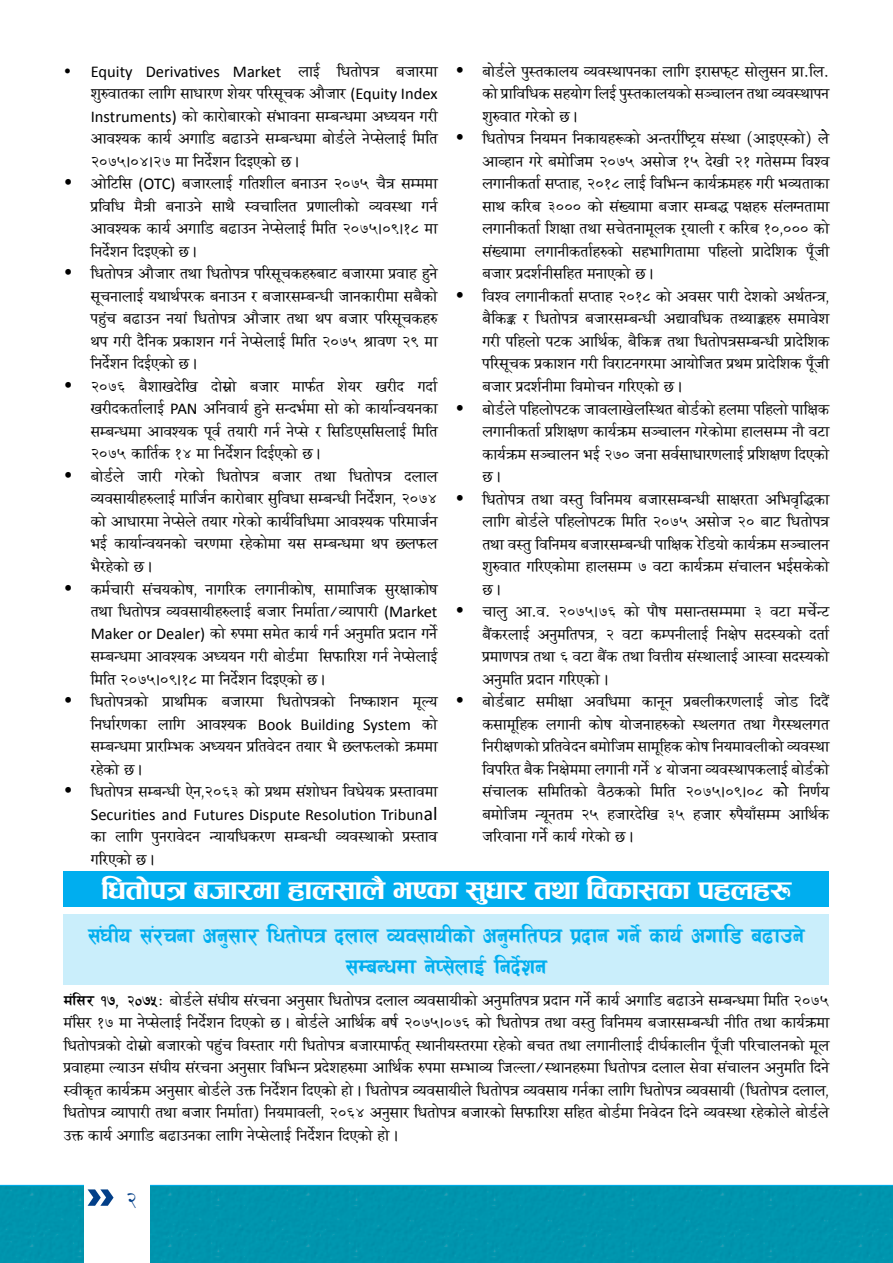
<style>
.page{position:relative;width:893px;height:1263px;background:#fff}
.page>*{position:absolute;margin:0;border:0;box-sizing:border-box;transform-origin:0 0}
.t1{font:33px "Ganesh";color:#fff}
.t2{font:27px/31px "ARAP002";color:#00aeef;text-align:center}
.t3{font:19.5px/22.5px "Nagarik";color:#000}
.t4{font:18px "Fontasy Himali";color:#023f88}
.t5{font:16.5px "Calibri";color:#000}
.s1{font-weight:700}
.s2{font-family:"Nagarik";font-size:19.5px}
.s3{font-family:"Calibri";font-size:16.5px}
.s4{font-size:19.5px}
</style>
<div class="page">
<div style="left:0;top:1185px;width:893px;height:78px;background:#0094ae"></div>
<div style="left:85px;top:1178px;width:65px;height:85px;background:#fff"></div>
<svg style="left:88px;top:1189px;width:26px;height:17px"></svg>
<div style="left:64px;top:871px;width:765px;height:35px;background:#00aeef"></div>
<div style="left:64px;top:914px;width:765px;height:70px;background:#caeefb"></div>
<p class="t3" style="left:482px;top:60px;width:348px">af]8{n] k':tsfno Joj:yfkgsf nflu O/f;km\6 ;f]n';g k|f=ln= sf] k|fljlws ;xof]u lnO{ k':tsfnosf] ;~rfng tyf Joj:yfkg z'?jft u/]sf] 5 .<br>lwtf]kq lgodg lgsfox¿sf] cGt/f{li6«o ;+:yf -cfOP:sf]_ n] cfJxfg u/] adf]lhd @)&amp;% c;f]h !% b]vL @! ut];Dd ljZj nufgLstf{ ;Ktfx, @)!* nfO{ ljleGg sfo{qmdx? u/L eJotfsf ;fy sl/a #))) sf] ;+Vofdf ahf/ ;Da4 kIfx? ;+nUgtfdf nufgLstf{ lzIff tyf ;r]tgfd"ns /\ofnL / sl/a !),))) sf] ;+Vofdf nufgLstf{x?sf] ;xeflutfdf klxnf] k|fb]lzs k"FhL ahf/ k|bz{gL;lxt dgfPsf] 5 .<br>ljZj nufgLstf{ ;Ktfx @)!* sf] cj;/ kf/L b]zsf] cy{tGq, a}lsÍ / lwtf]kq ahf/;DaGwL cBfjlws tYofÍx? ;dfj]z u/L klxnf] k6s cfly{s, a}lsË tyf lwtf]kq;DaGwL k|fb]lzs kl/;"rs k|sfzg u/L lj/f6gu/df cfof]lht k|yd k|fb]lzs k"FhL ahf/ k|bz{gLdf ljdf]rg ul/Psf] 5 .<br>af]8{n] klxnf]k6s hfjnfv]nl:yt af]8{sf] xndf klxnf] kflIfs nufgLstf{ k|lzIf0f sfo{qmd ;~rfng u/]sf]df xfn;Dd gf} j6f sfo{qmd ;~rfng eO{ @&amp;) hgf ;j{;fwf/0fnfO{ k|lzIf0f lbPsf] 5 .<br>lwtf]kq tyf j:t'ljlgdo ahf/;DaGwL ;fIf/tf clej[l4sf nflu af]8{n] klxnf]k6s ldlt @)&amp;% c;f]h @) af6 lwtf]kq tyf j:t'ljlgdo ahf/;DaGwL kflIfs /]l8of] sfo{qmd ;~rfng z'?jft ul/Psf]df xfn;Dd &amp; j6f sfo{qmd ;+rfng eO{;s]sf] 5 .<br>rfn'cf=j= @)&amp;%.&amp;^ sf] kf}if d;fGt;Dddf # j6f dr]{G6 a}+s/nfO{ cg'dltkq, @ j6f sDkgLnfO{ lgIf]k ;b:osf] btf{ k|df0fkq tyf ^ j6f a}+s tyf ljQLo ;+:yfnfO{ cf:jf ;b:osf] cg'dlt k|bfg ul/Psf] .<br>af]8{af6 ;dLIff cjlwdf sfg"g k|anLs/0fnfO{ hf]8 lbb}+ s;fd"lxs nufgL sf]if of]hgfx?sf] :ynut tyf u}/:ynut lg/LIf0fsf] k|ltj]bg adf]lhd ;fd"lxs sf]if lgodfjnLsf] Joj:yf ljkl/t a}s lgIf]ddf nufgL ug]{ $ of]hgf Joj:yfksnfO{ af]8{sf] ;+rfns ;ldltsf] j}7ssf] ldlt @)&amp;%.)(.)* sf] lg0f{o adf]lhd Go"gtd @% xhf/b]lv #% xhf/ ?k}ofF;Dd cfly{s hl/jfgf ug]{ sfo{ u/]sf] 5 .</p>
<h1 class="t1" style="left:102px;top:875px;width:691px">lwtf]kq ahf/df xfn;fn}ePsf ;'wf/ tyf ljsf;sf kxnx?</h1>
<h2 class="t2" style="left:88px;top:919px;width:728px">;+3Lo ;+/rgf cg';f/ lwtf]kq bnfn Joj;foLsf]cg'dltkq k|bfg ug]{ sfo{ cufl8 a9fpg] ;DaGwdf g]K;]nfO{ lgb]{zg</h2>
<p class="t3" style="left:64px;top:989px;width:767px;text-align:justify"><span class="s1">d+l;/ !&amp;, @)&amp;%M</span> af]8{n] ;+3Lo ;+/rgf cg';f/ lwtf]kq bnfn Joj;foLsf] cg'dltkq k|bfg ug]{ sfo{ cufl8 a9fpg] ;DaGwdf ldlt @)&amp;% d+l;/ !&amp; df g]K;]nfO{ lgb]{zg lbPsf] 5 . af]8{n] cfly{s aif{ @)&amp;%.)&amp;^ sf] lwtf]kq tyf j:t'ljlgdo ahf/;DaGwL gLlt tyf sfo{qmdf lwtf]kqsf] bf];|f] ahf/sf] kx+'r lj:tf/ u/L lwtf]kq ahf/dfkm{t\ :yfgLo:t/df /x]sf] art tyf nufgLnfO{ bL3{sfnLg k"FhL kl/rfngsf] d"n k|jfxdf Nofpg ;+3Lo ;+/rgf cg';f/ ljleGg k|b]zx?df cfly{s ?kdf ;DefJo lhNnf÷:yfgx?df lwtf]kq bnfn ;]jf ;+rfng cg'dlt lbg] :jLs[t sfo{qmd cg';f/ af]8{n] pQm lgb]{zg lbPsf] xf] . lwtf]kq Joj;foLn] lwtf]kq Joj;fo ug{sf nflu lwtf]kq Joj;foL -lwtf]kq bnfn, lwtf]kq Jofkf/L tyf ahf/ lgdf{tf_ lgodfjnL, @)^$ cg';f/ lwtf]kq ahf/sf] l;kmfl/z ;lxt af]8{df lgj]bg lbg] Joj:yf /x]sf]n] af]8{n] pQm sfo{ cufl8 a9fpgsf nflu g]K;]nfO{ lgb]{zg lbPsf] xf] .</p>
<p class="t5" style="left:91px;top:61px;width:348px">Equity Derivatives Market <span class="s2">nfO{ lwtf]kq ahf/df</span></p>
<p class="t3" style="left:91px;top:83px;width:350px">z'?jftsf nflu ;fwf/0f z]o/ kl/;"rs cf}hf/ <span class="s3">(Equity Index Instruments)</span> sf] sf/f]af/sf] ;+efjgf ;DaGwdf cWoog u/L cfjZos sfo{ cufl8 a9fpg] ;DaGwdf af]8{n] g]K;]nfO{ ldlt @)&amp;%.)$.@&amp; df lgb]{zg lbOPsf] 5 .<br>cf]l6l; <span class="s3">(OTC)</span> ahf/nfO{ ultzLn agfpg @)&amp;% r}q ;Dddf k|ljlw d}qL agfpg] ;fy} :jrflnt k|0ffnLsf] Joj:yf ug{ cfjZos sfo{ cufl8 a9fpg g]K;]nfO{ ldlt @)&amp;%.)(.!* df lgb]{zg lbOPsf] 5 .<br>lwtf]kq cf}hf/ tyf lwtf]kq kl/;"rsx?af6 ahf/df k|jfx x'g] ;"rgfnfO{ oyfy{k/s agfpg / ahf/;DaGwL hfgsf/Ldf ;a}sf] kx+'r a9fpg gof+ lwtf]kq cf}hf/ tyf yk ahf/ kl/;"rsx? yk u/L b}lgs k|sfzg ug{ g]K;]nfO{ ldlt @)&amp;% &gt;fj0f @( df lgb]{zg lbO{Psf] 5 .<br>@)&amp;^ a}zfvb]lv bf];|f] ahf/ dfkm{t z]o/ v/Lb ubf{ v/Lbstf{nfO{ <span class="s3">PAN</span> clgjfo{ x'g] ;Gbe{df ;f] sf] sfof{Gjogsf ;DaGwdf cfjZos k"j{ tof/L ug{ g]K;] / l;l8P;l;nfO{ ldlt @)&amp;% sflt{s !$ df lgb]{zg lbO{Psf] 5 .<br>af]8{n] hf/L u/]sf] lwtf]kq ahf/ tyf lwtf]kq bnfn Joj;foLx?nfO{ dflh{g sf/f]af/ ;'ljwf ;DaGwL lgb]{zg, @)&amp;$ sf] cfwf/df g]K;]n] tof/ u/]sf] sfo{ljlwdf cfjZos kl/dfh{g eO{ sfof{Gjogsf] r/0fdf /x]sf]df o; ;DaGwdf yk 5nkmn e}/x]sf] 5 .<br>sd{rf/L ;+rosf]if, gful/s nufgLsf]if, ;fdflhs ;'/Iffsf]if tyf lwtf]kq Joj;foLx?nfO{ ahf/ lgdf{tf÷Jofkf/L <span class="s3">(Market Maker or Dealer)</span> sf] ?kdf ;d]t sfo{ ug{ cg'dlt k|bfg ug]{ ;DaGwdf cfjZos cWoog u/L af]8{df l;kmfl/z ug{ g]K;]nfO{ ldlt @)&amp;%.)(.!* df lgb]{zg lbOPsf] 5 .<br>lwtf]kqsf] k|fylds ahf/df lwtf]kqsf] lgisfzg d"No lgwf{/0fsf nflu cfjZos <span class="s3">Book Building System</span> sf] ;DaGwdf k|f/lDes cWoog k|ltj]bg tof/ e} 5nkmnsf] qmddf /x]sf] 5 .<br>lwtf]kq ;DaGwL P]g,@)^# sf] k|yd ;+zf]wg ljw]os k|:tfjdf</p>
<p class="t5" style="left:91px;top:803px;width:348px">Securities and Futures Dispute Resolution Tribun<span class="s4">al</span></p>
<p class="t3" style="left:91px;top:825px;width:348px">sf nflu k'g/fj]bg Gofolws/0f ;DaGwL Joj:yfsf] k|:tfj ul/Psf] 5 .</p>
<p class="t4" style="left:126px;top:1188px;width:12px">2</p>
</div>
